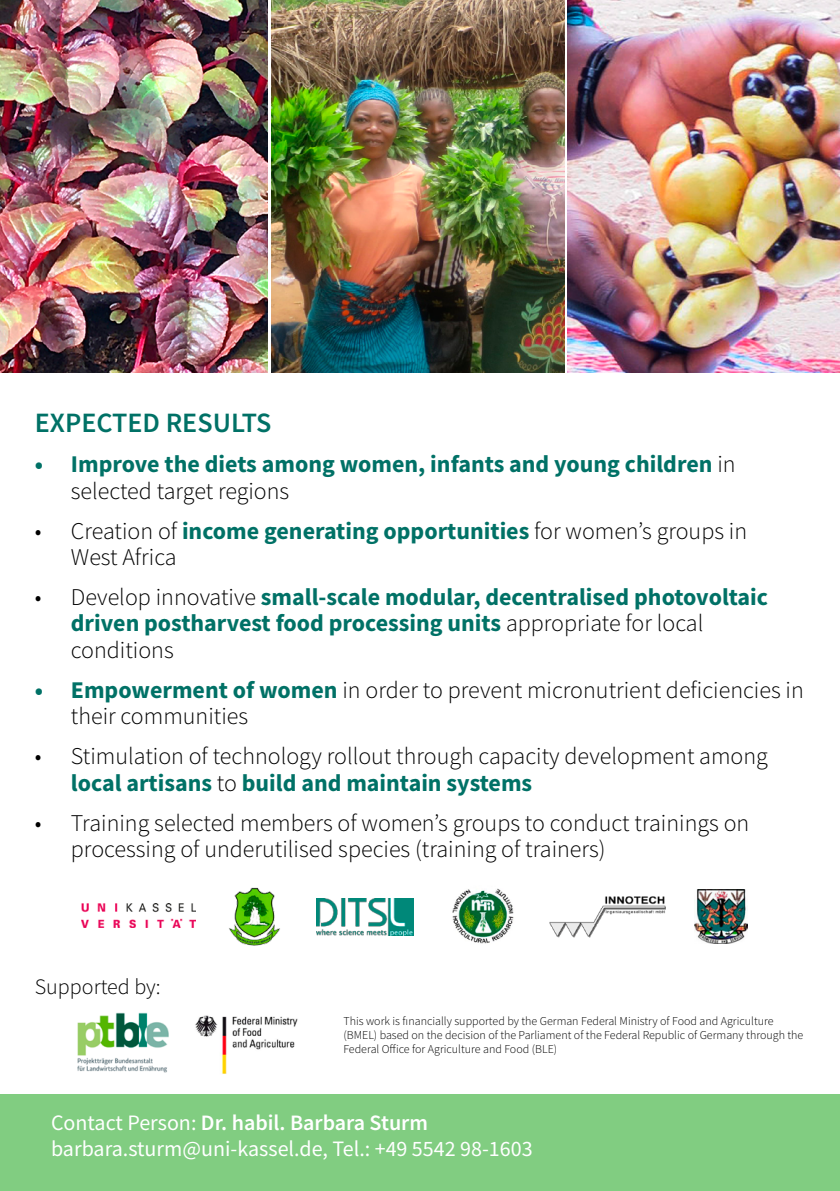
<style>
.page{position:relative;width:840px;height:1191px;background:#fff}
.page>*{position:absolute;margin:0;border:0;box-sizing:border-box;transform-origin:0 0}
.t1{font:600 28px "Source Sans Pro";color:#007166}
.t2{font:300 24px/26.4px "Source Sans Pro";color:#000}
.t3{font:700 24px/26.4px "Source Sans Pro";color:#007166}
.t4{font:22px/26.4px "Source Sans Pro";color:#fff}
.t5{font:300 22px "Source Sans Pro";color:#000}
.t6{font:300 12px/14.4px "Source Sans Pro";color:#000}
.s1{font-weight:300;color:#000}
.s2{font-weight:700;color:#007166}
.s3{font-weight:600}
</style>
<div class="page">
<img style="left:0;top:0;width:267px;height:372px">
<img style="left:567px;top:0;width:272px;height:372px">
<img style="left:271px;top:0;width:293px;height:372px">
<div style="left:0;top:1094px;width:839px;height:97px;background:#81cd81"></div>
<img style="left:81px;top:903px;width:115px;height:24px">
<img style="left:549px;top:896px;width:116px;height:42px">
<img style="left:452px;top:888px;width:62px;height:56px">
<img style="left:694px;top:889px;width:52px;height:54px">
<img style="left:229px;top:887px;width:51px;height:59px">
<img style="left:317px;top:898px;width:96px;height:38px">
<img style="left:195px;top:1015px;width:103px;height:59px">
<img style="left:77px;top:1012px;width:92px;height:60px">
<p class="t1" style="left:35px;top:404px;width:222px">Expected results</p>
<p class="t3" style="left:71px;top:451px;width:666px;text-indent:-36px">• Improve the diets among women, infants and young children <span class="s1">in selected target regions</span></p>
<p class="t2" style="left:71px;top:517px;width:677px;text-indent:-36px">• Creation of <span class="s2">income generating opportunities</span> for women’s groups in<br>West Africa</p>
<p class="t3" style="left:71px;top:583px;width:698px;text-indent:-36px"><span class="s1">• Develop innovative</span> small-scale modular, decentralised photovoltaic driven postharvest food processing units <span class="s1">appropriate for local conditions</span></p>
<p class="t2" style="left:71px;top:677px;width:734px;text-indent:-36px"><span class="s2">• Empowerment of women</span> in order to prevent micronutrient deficiencies in their communities</p>
<p class="t2" style="left:71px;top:743px;width:698px;text-indent:-36px">• Stimulation of technology rollout through capacity development among <span class="s2">local artisans</span> to <span class="s2">build and maintain systems</span></p>
<p class="t2" style="left:71px;top:809px;width:679px;text-indent:-36px">• Training selected members of women’s groups to conduct trainings on processing of underutilised species (training of trainers)</p>
<p class="t5" style="left:35px;top:972px;width:127px">Supported by:</p>
<p class="t6" style="left:343px;top:1013px;width:461px">This work is fınancially supported by the German Federal Ministry of Food and Agriculture (BMEL) based on the decision of the Parliament of the Federal Republic of Germany through the<br>Federal Office for Agriculture and Food (BLE)</p>
<p class="t4" style="left:51px;top:1109px;width:483px">Contact Person: <span class="s3">Dr. habil. Barbara Sturm </span>barbara.sturm@uni-kassel.de, Tel.: +49 5542 98-1603</p>
</div>
